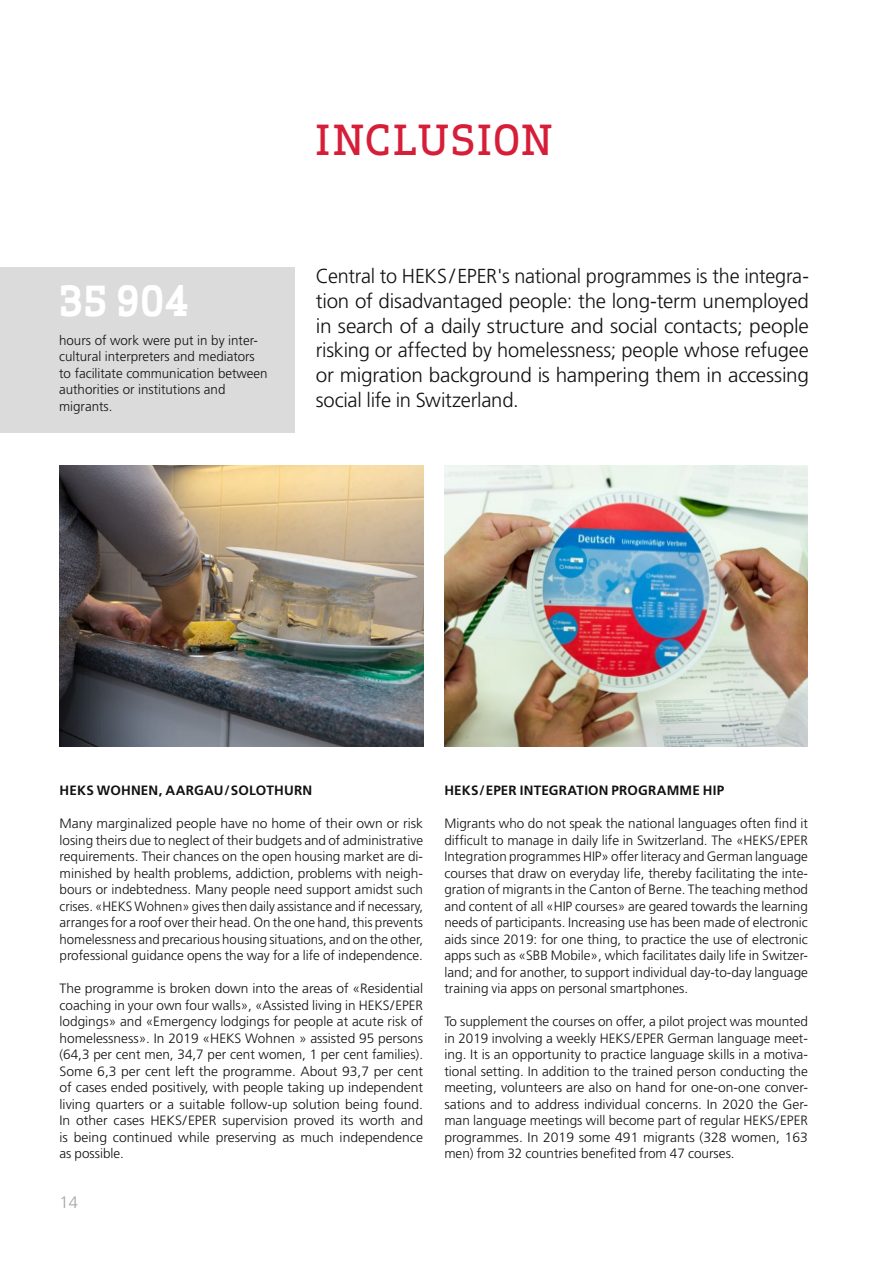
<style>
.page{position:relative;width:893px;height:1263px;background:#fff}
.page>*{position:absolute;margin:0;border:0;box-sizing:border-box;transform-origin:0 0}
.t1{font:500 40.5px "Apex Serif";color:#d71e39}
.t2{font:700 40.5px "Apex Serif";color:#fff}
.t3{font:300 20.25px/24.8px "Frutiger LT";letter-spacing:-.015em;color:#121212;text-align:justify}
.t4{font:300 16.5px "Frutiger LT";color:#a5a5a8}
.t5{font:300 13.5px/16.5px "Frutiger LT";color:#121212;text-align:justify}
.t6{font:700 13.5px "Frutiger LT";letter-spacing:.015em;color:#121212}
</style>
<div class="page">
<img style="left:444px;top:466px;width:364px;height:280px">
<img style="left:60px;top:466px;width:363px;height:280px">
<div style="left:0;top:267px;width:295px;height:165px;background:#dbdbdc"></div>
<h1 class="t2" style="left:59px;top:276px;width:131px">35 904</h1>
<p class="t5" style="left:59px;top:332px;width:210px;text-align:left">hours of work were put in by inter&shy;cultural interpreters and mediators to facilitate communication between authorities or institutions and migrants.</p>
<h1 class="t1" style="left:315px;top:114px;width:188px">INCLUSION</h1>
<p class="t3" style="left:316px;top:264px;width:495px">Central to HEKS /EPER's national programmes is the integra&shy;tion of disadvantaged people: the long-term unemployed in search of a daily structure and social contacts; people risking or affected by homelessness; people whose refugee or migration background is hampering them in accessing social life in Switzerland.</p>
<p class="t6" style="left:60px;top:782px;width:62px">HEKS WOHNEN</p>
<p class="t6" style="left:159px;top:782px;width:28px">, AARGAU</p>
<p class="t6" style="left:225px;top:782px;width:24px">/SOLOTHURN</p>
<p class="t5" style="left:60px;top:815px;width:365px">Many marginalized people have no home of their own or risk losing theirs due to neglect of their budgets and of administrative requirements. Their chances on the open housing market are di&shy;minished by health problems, addiction, problems with neigh&shy;bours or indebtedness. Many people need support amidst such crises. «HEKS Wohnen» gives then daily assistance and if necessary, arranges for a roof over their head. On the one hand, this prevents homelessness and precarious housing situations, and on the other, professional guidance opens the way for a life of independence.</p>
<p class="t5" style="left:60px;top:980px;width:365px">The programme is broken down into the areas of «Residential coaching in your own four walls», «Assisted living in HEKS/EPER lodgings» and «Emergency lodgings for people at acute risk of homelessness». In 2019 «HEKS Wohnen » assisted 95 persons (64,3 per cent men, 34,7 per cent women, 1 per cent families).<br>Some 6,3 per cent left the programme. About 93,7 per cent of cases ended positively, with people taking up independent living quarters or a suitable follow-up solution being found.<br>In other cases HEKS/EPER supervision proved its worth and is being continued while preserving as much independence as possible.</p>
<p class="t4" style="left:60px;top:1192px;width:20px">14</p>
<p class="t6" style="left:444px;top:782px;width:89px">HEKS/EPER INTEGRATION</p>
<p class="t6" style="left:612px;top:782px;width:11px">PROGRAMME</p>
<p class="t6" style="left:703px;top:782px;width:23px">HIP</p>
<p class="t5" style="left:444px;top:815px;width:365px">Migrants who do not speak the national languages often find it difficult to manage in daily life in Switzerland. The «HEKS/EPER Integration programmes HIP» offer literacy and German language courses that draw on everyday life, thereby facilitating the inte&shy;gration of migrants in the Canton of Berne. The teaching method and content of all «HIP courses» are geared towards the learning needs of participants. Increasing use has been made of electronic aids since 2019: for one thing, to practice the use of electronic apps such as «SBB Mobile», which facilitates daily life in Switzer&shy;land; and for another, to support individual day-to-day language training via apps on personal smartphones.</p>
<p class="t5" style="left:444px;top:1013px;width:365px">To supplement the courses on offer, a pilot project was mounted in 2019 involving a weekly HEKS/EPER German language meet&shy;ing. It is an opportunity to practice language skills in a motiva&shy;tional setting. In addition to the trained person conducting the meeting, volunteers are also on hand for one-on-one conver&shy;sations and to address individual concerns. In 2020 the Ger&shy;man language meetings will become part of regular HEKS/EPER programmes. In 2019 some 491 migrants (328 women, 163 men) from 32 countries benefited from 47 courses.</p>
</div>
